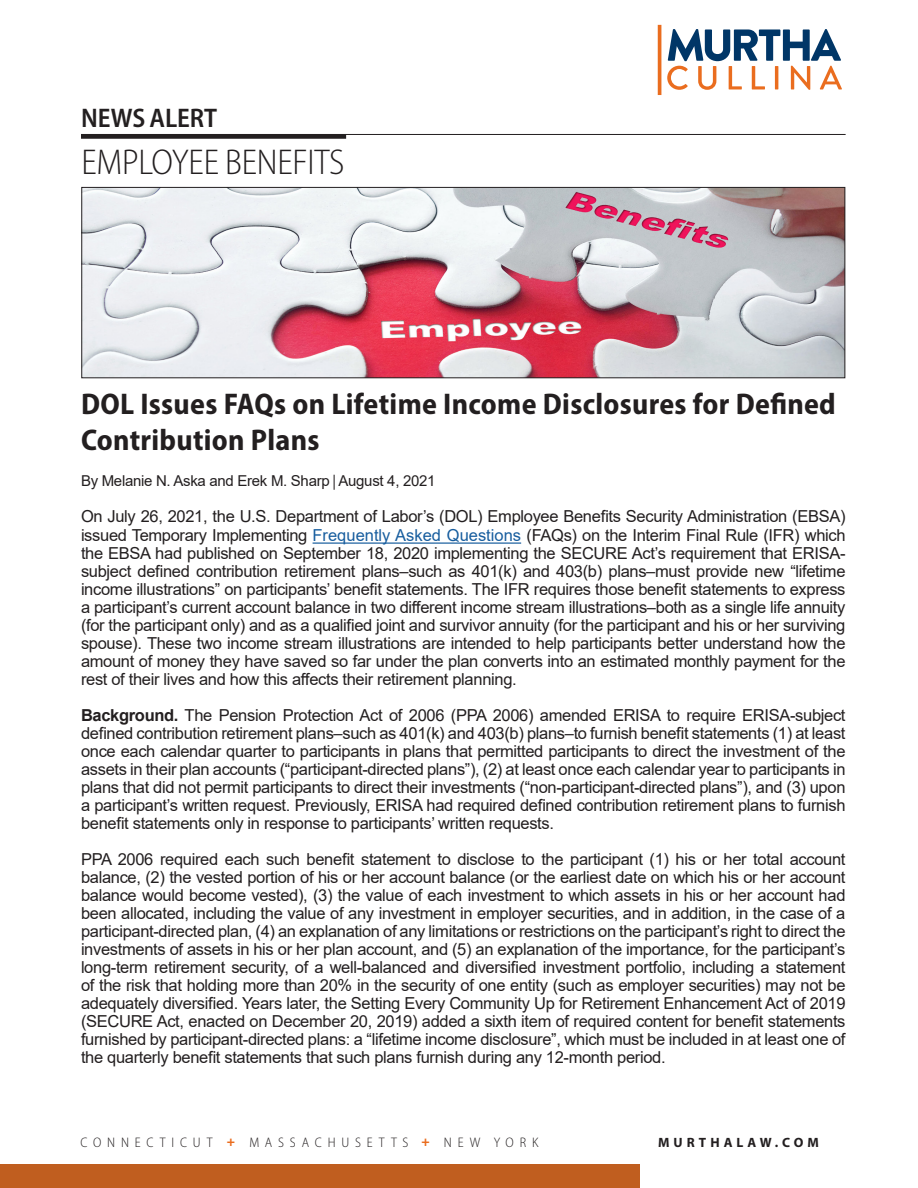
<style>
.page{position:relative;width:918px;height:1188px;background:#fff}
.page>*{position:absolute;margin:0;border:0;box-sizing:border-box;transform-origin:0 0}
.Practice_Group_Area{font:300 semi-condensed 36px "Myriad Pro";letter-spacing:-.005em;color:#231f20}
.t1{font:700 semi-condensed 30px/36px "Myriad Pro";letter-spacing:.01em;color:#231f20}
.News_Alert{font:600 semi-condensed 27px "Myriad Pro";letter-spacing:-.005em;color:#231f20}
.t2{font:16.5px/18px "Arial";letter-spacing:-.02em;color:#231f20;text-align:justify}
.t3{font:15px "Arial";letter-spacing:-.02em;color:#231f20}
.t4{font:300 semi-condensed 13.8px "Myriad Pro";letter-spacing:.42em;color:#231f20}
.t5{font:700 13.5px "Myriad Pro";letter-spacing:.3em;color:#231f20}
.s1{font-family:"Myriad Pro"}
.s2{color:#175d9e}
.s3{font-weight:700}
.s4{font-weight:900;color:#ea6d1f}
</style>
<div class="page">
<img style="left:84px;top:189px;width:759px;height:187px">
<div style="left:82px;top:187px;width:763px;height:191px;border:1px solid #231f20"></div>
<hr style="left:81px;top:134px;width:765px;height:1px;background:#231f20">
<div style="left:81px;top:134px;width:265px;height:5px;background:#231f20"></div>
<hr style="left:313px;top:542px;width:208px;height:2px;background:#175d9e">
<div style="left:0;top:1164px;width:640px;height:24px;background:#c05e1f"></div>
<svg style="left:667px;top:29px;width:175px;height:61px"></svg>
<hr style="left:658px;top:25px;width:3px;height:70px;background:#ea6d1f">
<p class="News_Alert" style="left:81px;top:101px;width:137px">NEWS ALERT</p>
<p class="Practice_Group_Area" style="left:81px;top:140px;width:265px">EMPLOYEE BENEFITS</p>
<p class="t1" style="left:81px;top:385px;width:756px">DOL Issues FAQs on Lifetime Income Disclosures for Defined<br>Contribution Plans</p>
<p class="t3" style="left:81px;top:470px;width:356px">By Melanie N. Aska and Erek M. Sharp <span class="s1">|</span> August 4, 2021</p>
<p class="t2" style="left:81px;top:506px;width:766px;line-height:19.8px">On July 26, 2021, the U.S. Department of Labor’s (DOL) Employee Benefits Security Administration (EBSA) issued Temporary Implementing <span class="s2">Frequently Asked Questions</span> (FAQs) on the Interim Final Rule (IFR) which</p>
<p class="t2" style="left:81px;top:544px;width:766px">the EBSA had published on September 18, 2020 implementing the SECURE Act’s requirement that ERISA&shy;subject defined contribution retirement plans–such as 401(k) and 403(b) plans–must provide new “lifetime income illustrations” on participants’ benefit statements. The IFR requires those benefit statements to express a participant’s current account balance in two different income stream illustrations–both as a single life annuity (for the participant only) and as a qualified joint and survivor annuity (for the participant and his or her surviving spouse). These two income stream illustrations are intended to help participants better understand how the amount of money they have saved so far under the plan converts into an estimated monthly payment for the rest of their lives and how this affects their retirement planning.</p>
<p class="t2" style="left:81px;top:706px;width:766px"><span class="s3">Background.</span> The Pension Protection Act of 2006 (PPA 2006) amended ERISA to require ERISA-subject defined contribution retirement plans–such as 401(k) and 403(b) plans–to furnish benefit statements (1) at least once each calendar quarter to participants in plans that permitted participants to direct the investment of the assets in their plan accounts (“participant-directed plans”), (2) at least once each calendar year to participants in plans that did not permit participants to direct their investments (“non-participant-directed plans”), and (3) upon a participant’s written request. Previously, ERISA had required defined contribution retirement plans to furnish benefit statements only in response to participants’ written requests.</p>
<p class="t2" style="left:81px;top:850px;width:766px">PPA 2006 required each such benefit statement to disclose to the participant (1) his or her total account balance, (2) the vested portion of his or her account balance (or the earliest date on which his or her account balance would become vested), (3) the value of each investment to which assets in his or her account had been allocated, including the value of any investment in employer securities, and in addition, in the case of a participant-directed plan, (4) an explanation of any limitations or restrictions on the participant’s right to direct the investments of assets in his or her plan account, and (5) an explanation of the importance, for the participant’s long-term retirement security, of a well-balanced and diversified investment portfolio, including a statement of the risk that holding more than 20% in the security of one entity (such as employer securities) may not be adequately diversified. Years later, the Setting Every Community Up for Retirement Enhancement Act of 2019 (SECURE Act, enacted on December 20, 2019) added a sixth item of required content for benefit statements furnished by participant-directed plans: a “lifetime income disclosure”, which must be included in at least one of the quarterly benefit statements that such plans furnish during any 12-month period.</p>
<p class="t4" style="left:80px;top:1134px;width:459px">CONNECTICUT <span class="s4">+</span> MASSACHUSETTS <span class="s4">+</span> NEW YORK</p>
<p class="t5" style="left:658px;top:1134px;width:162px">MURTHALAW.COM</p>
</div>
